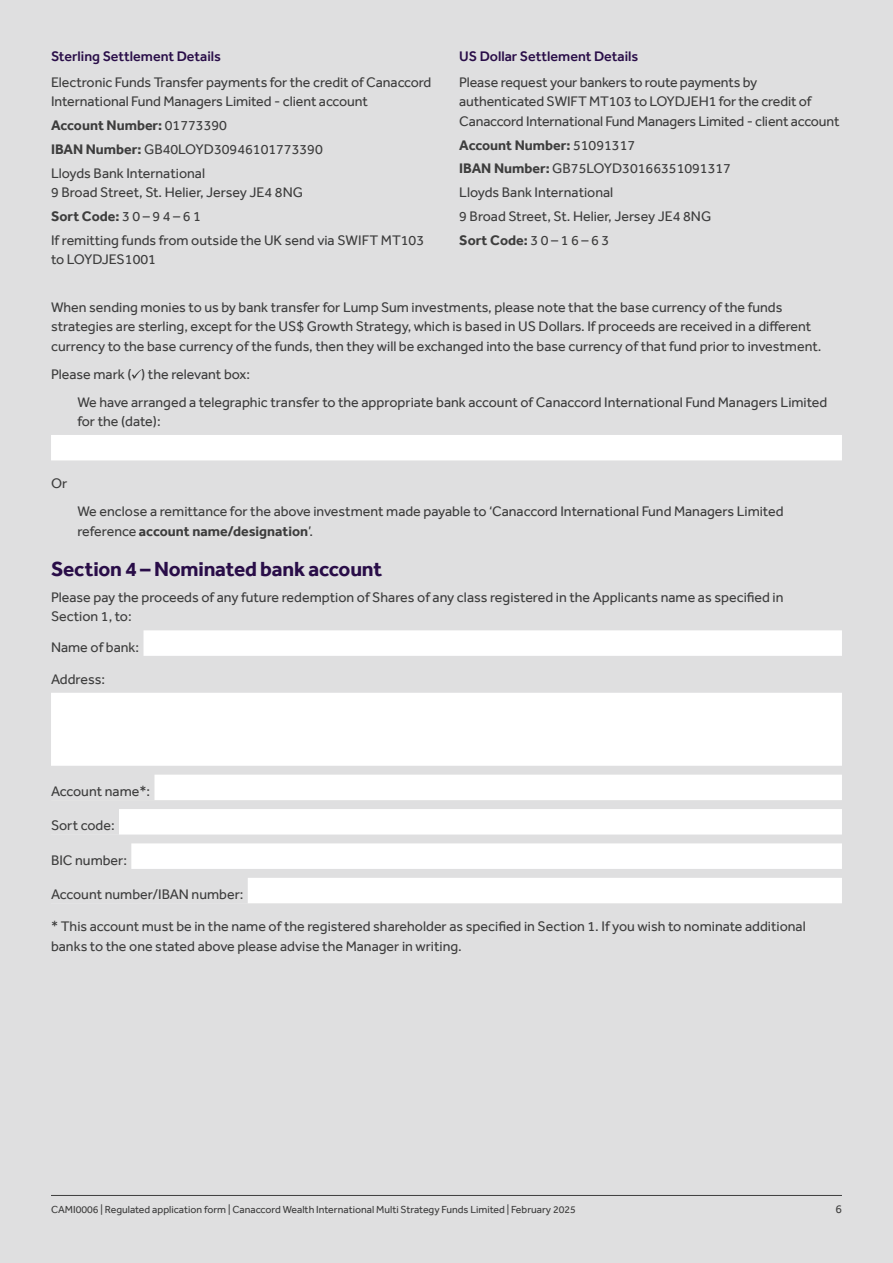
<style>
.page{position:relative;width:893px;height:1263px;background:#dfdfe0}
.page>*{position:absolute;margin:0;border:0;box-sizing:border-box;transform-origin:0 0}
.t1{font:700 21px "Effra";letter-spacing:-.01em;color:#290d48}
.CG_A4_Body_Copy{font:14.25px/19.5px "Effra";color:#3d3d3d}
.CG_A4_Body_Copy-2{font:700 14.25px "Effra";color:#3d3d3d}
.CG_Form_Field_1{font:14.25px "Effra";color:#3d3d3d}
.CG_A4_Subheader_Level_2{font:500 14.25px "Effra";color:#290d48}
.t2{font:12px "Effra";color:#3d3d3d}
.t3{font:10.5px "Effra";color:#3d3d3d}
.s1{font-weight:400}
.s2{font-weight:700}
</style>
<div class="page">
<hr style="left:51px;top:1195px;width:791px;height:1px;background:#3d3d3d">
<svg style="left:132px;top:370px;width:9px;height:9px"></svg>
<div style="left:51px;top:435px;width:791px;height:25px;background:#fff"></div>
<div style="left:51px;top:630px;width:791px;height:26px;background:#fff"></div>
<div style="left:47px;top:629px;width:96px;height:27px;background:#dfdfe0"></div>
<div style="left:51px;top:693px;width:791px;height:25px;background:#fff"></div>
<div style="left:51px;top:716px;width:791px;height:26px;background:#fff"></div>
<div style="left:51px;top:740px;width:791px;height:26px;background:#fff"></div>
<div style="left:51px;top:775px;width:791px;height:25px;background:#fff"></div>
<div style="left:47px;top:773px;width:107px;height:27px;background:#dfdfe0"></div>
<div style="left:51px;top:809px;width:791px;height:25px;background:#fff"></div>
<div style="left:47px;top:808px;width:72px;height:27px;background:#dfdfe0"></div>
<div style="left:51px;top:843px;width:791px;height:26px;background:#fff"></div>
<div style="left:47px;top:842px;width:84px;height:27px;background:#dfdfe0"></div>
<div style="left:51px;top:878px;width:791px;height:25px;background:#fff"></div>
<div style="left:47px;top:876px;width:201px;height:27px;background:#dfdfe0"></div>
<p class="CG_A4_Subheader_Level_2" style="left:51px;top:48px;width:172px">Sterling Settlement Details</p>
<p class="CG_A4_Body_Copy" style="left:51px;top:72px;width:382px">Electronic Funds Transfer payments for the credit of Canaccord<br>International Fund Managers Limited - client account</p>
<p class="CG_A4_Body_Copy-2" style="left:51px;top:117px;width:177px">Account Number: <span class="s1">01773390</span></p>
<p class="CG_A4_Body_Copy" style="left:51px;top:139px;width:273px"><span class="s2">IBAN Number:</span> GB40LOYD30946101773390</p>
<p class="CG_A4_Body_Copy" style="left:51px;top:163px;width:254px">Lloyds Bank International<br>9 Broad Street, St. Helier, Jersey JE4 8NG</p>
<p class="CG_A4_Body_Copy-2" style="left:51px;top:207px;width:152px">Sort Code: <span class="s1">3 0 – 9 4 – 6 1</span></p>
<p class="CG_A4_Body_Copy" style="left:51px;top:230px;width:375px">If remitting funds from outside the UK send via SWIFT MT103 to LOYDJES1001</p>
<p class="CG_A4_Subheader_Level_2" style="left:459px;top:48px;width:181px">US Dollar Settlement Details</p>
<p class="CG_A4_Body_Copy" style="left:459px;top:72px;width:382px">Please request your bankers to route payments by authenticated SWIFT MT103 to LOYDJEH1 for the credit of<br>Canaccord International Fund Managers Limited - client account</p>
<p class="CG_A4_Body_Copy-2" style="left:459px;top:136px;width:177px">Account Number: <span class="s1">51091317</span></p>
<p class="CG_A4_Body_Copy" style="left:459px;top:159px;width:273px"><span class="s2">IBAN Number:</span> GB75LOYD30166351091317</p>
<p class="CG_A4_Body_Copy" style="left:459px;top:182px;width:156px">Lloyds Bank International</p>
<p class="CG_A4_Body_Copy" style="left:459px;top:206px;width:254px">9 Broad Street, St. Helier, Jersey JE4 8NG</p>
<p class="CG_A4_Body_Copy-2" style="left:459px;top:231px;width:152px">Sort Code: <span class="s1">3 0 – 1 6 – 6 3</span></p>
<p class="CG_A4_Body_Copy" style="left:51px;top:297px;width:772px">When sending monies to us by bank transfer for Lump Sum investments, please note that the base currency of the funds strategies are sterling, except for the US$ Growth Strategy, which is based in US Dollars. If proceeds are received in a different currency to the base currency of the funds, then they will be exchanged into the base currency of that fund prior to investment.</p>
<p class="CG_A4_Body_Copy" style="left:51px;top:364px;width:201px">Please mark ( ) the relevant box:</p>
<p class="CG_A4_Body_Copy" style="left:77px;top:392px;width:751px">We have arranged a telegraphic transfer to the appropriate bank account of Canaccord International Fund Managers Limited for the (date):</p>
<p class="CG_A4_Body_Copy" style="left:51px;top:474px;width:18px">Or</p>
<p class="CG_A4_Body_Copy" style="left:77px;top:502px;width:708px">We enclose a remittance for the above investment made payable to ‘Canaccord International Fund Managers Limited reference <span class="s2">account name/designation</span>’.</p>
<p class="t1" style="left:51px;top:556px;width:333px">Section 4 – Nominated bank account</p>
<p class="CG_A4_Body_Copy" style="left:51px;top:587px;width:734px">Please pay the proceeds of any future redemption of Shares of any class registered in the Applicants name as specified in<br>Section 1, to:</p>
<p class="CG_Form_Field_1" style="left:51px;top:638px;width:90px">Name of bank:</p>
<p class="CG_A4_Body_Copy" style="left:51px;top:669px;width:56px">Address:</p>
<p class="CG_Form_Field_1" style="left:51px;top:783px;width:101px">Account name*:</p>
<p class="CG_Form_Field_1" style="left:51px;top:817px;width:65px">Sort code:</p>
<p class="CG_Form_Field_1" style="left:51px;top:851px;width:78px">BIC number:</p>
<p class="CG_Form_Field_1" style="left:51px;top:886px;width:194px">Account number/IBAN number:</p>
<p class="CG_A4_Body_Copy" style="left:51px;top:917px;width:756px">* This account must be in the name of the registered shareholder as specified in Section 1. If you wish to nominate additional banks to the one stated above please advise the Manager in writing.</p>
<p class="t3" style="left:51px;top:1203px;width:526px">CAMI0006 | Regulated application form | Canaccord Wealth International Multi Strategy Funds Limited | February 2025</p>
<p class="t2" style="left:835px;top:1202px;width:8px">6</p>
</div>
